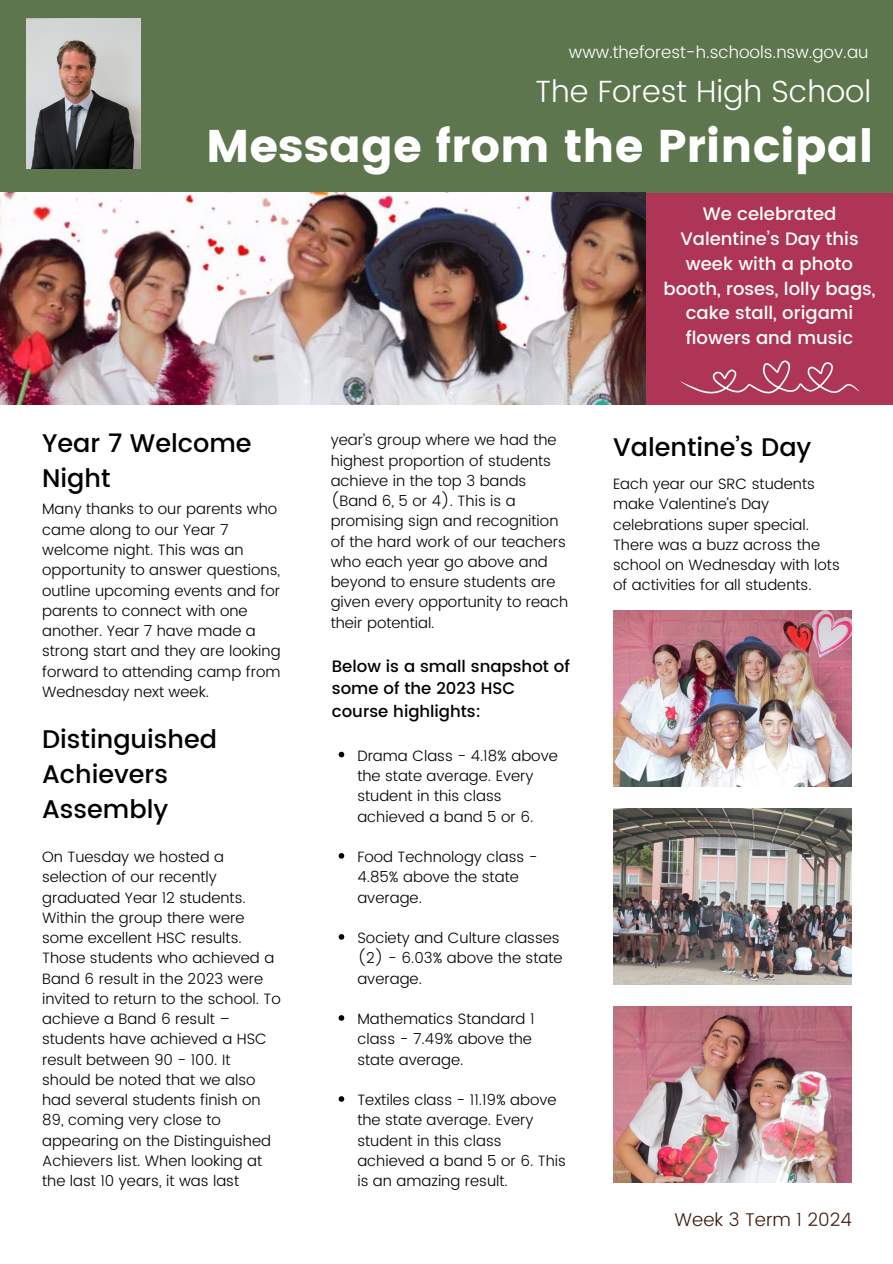
<style>
.page{position:relative;width:893px;height:1264px;background:#fff}
.page>*{position:absolute;margin:0;border:0;box-sizing:border-box;transform-origin:0 0}
.t1{font:45.75px "Poppins";color:#fff}
.t2{font:300 30.75px "Poppins";color:#fff}
.t3{font:500 25.5px/34.8px "Poppins";color:#000}
.t4{font:300 18.45px "Poppins";color:#3c1a0c}
.t5{font:500 18px/24.8px "Poppins";color:#fff;text-align:center}
.t6{font:300 16.95px "Poppins";color:#fff}
.t7{font:500 16.5px/22.5px "Poppins";color:#000}
.t8{font:300 15px/20.2px "Poppins";color:#000}
</style>
<div class="page">
<div style="left:0;top:0;width:892px;height:193px;background:#5e764e"></div>
<img style="left:27px;top:18px;width:113px;height:151px">
<img style="left:0;top:193px;width:645px;height:211px">
<div style="left:645px;top:193px;width:247px;height:211px;background:#af3557"></div>
<svg style="left:680px;top:360px;width:179px;height:34px"></svg>
<img style="left:613px;top:610px;width:238px;height:176px">
<svg style="left:338px;top:751px;width:6px;height:6px"></svg>
<svg style="left:338px;top:853px;width:6px;height:5px"></svg>
<svg style="left:338px;top:934px;width:6px;height:5px"></svg>
<svg style="left:338px;top:1015px;width:6px;height:5px"></svg>
<svg style="left:338px;top:1096px;width:6px;height:5px"></svg>
<img style="left:613px;top:808px;width:238px;height:176px">
<img style="left:613px;top:1006px;width:238px;height:176px">
<p class="t6" style="left:569px;top:42px;width:301px">www.theforest-h.schools.nsw.gov.au</p>
<h1 class="t2" style="left:535px;top:73px;width:338px">The Forest High School</h1>
<p class="t1" style="left:206px;top:119px;width:668px">Message from the Principal</p>
<h3 class="t3" style="left:42px;top:426px;width:211px">Year 7 Welcome<br>Night</h3>
<p class="t8" style="left:42px;top:499px;width:240px">Many thanks to our parents who came along to our Year 7 welcome night. This was an opportunity to answer questions, outline upcoming events and for parents to connect with one another. Year 7 have made a strong start and they are looking forward to attending camp from<br>Wednesday next week.</p>
<h3 class="t3" style="left:42px;top:721px;width:176px">Distinguished<br>Achievers<br>Assembly</h3>
<p class="t8" style="left:42px;top:846px;width:240px">On Tuesday we hosted a selection of our recently graduated Year 12 students.<br>Within the group there were some excellent HSC results.<br>Those students who achieved a<br>Band 6 result in the 2023 were invited to return to the school. To achieve a Band 6 result – students have achieved a HSC result between 90 - 100. It should be noted that we also had several students finish on<br>89, coming very close to appearing on the Distinguished<br>Achievers list. When looking at the last 10 years, it was last</p>
<h6 class="t8" style="left:330px;top:430px;width:227px">year’s group where we had the</h6>
<p class="t8" style="left:330px;top:450px;width:239px">highest proportion of students achieve in the top 3 bands (Band 6, 5 or 4). This is a promising sign and recognition of the hard work of our teachers who each year go above and beyond to ensure students are given every opportunity to reach their potential.</p>
<p class="t7" style="left:332px;top:654px;width:239px">Below is a small snapshot of some of the 2023 HSC course highlights:</p>
<p class="t8" style="left:357px;top:745px;width:202px">Drama Class - 4.18% above the state average. Every student in this class achieved a band 5 or 6.</p>
<p class="t8" style="left:357px;top:846px;width:182px">Food Technology class -<br>4.85% above the state average.</p>
<p class="t8" style="left:357px;top:927px;width:207px">Society and Culture classes (2) - 6.03% above the state average.</p>
<h3 class="t8" style="left:357px;top:1008px;width:179px">Mathematics Standard 1 class - 7.49% above the state average.</h3>
<p class="t8" style="left:357px;top:1089px;width:210px">Textiles class - 11.19% above the state average. Every student in this class achieved a band 5 or 6. This is an amazing result.</p>
<p class="t5" style="left:663px;top:202px;width:213px">We celebrated<br>Valentine’s Day this week with a photo booth, roses, lolly bags, cake stall, origami flowers and music</p>
<p class="t3" style="left:613px;top:430px;width:200px">Valentine’s Day</p>
<p class="t8" style="left:613px;top:474px;width:228px">Each year our SRC students make Valentine’s Day celebrations super special.<br>There was a buzz across the school on Wednesday with lots of activities for all students.</p>
<h4 class="t4" style="left:674px;top:1208px;width:179px">Week 3 Term 1 2024</h4>
</div>
